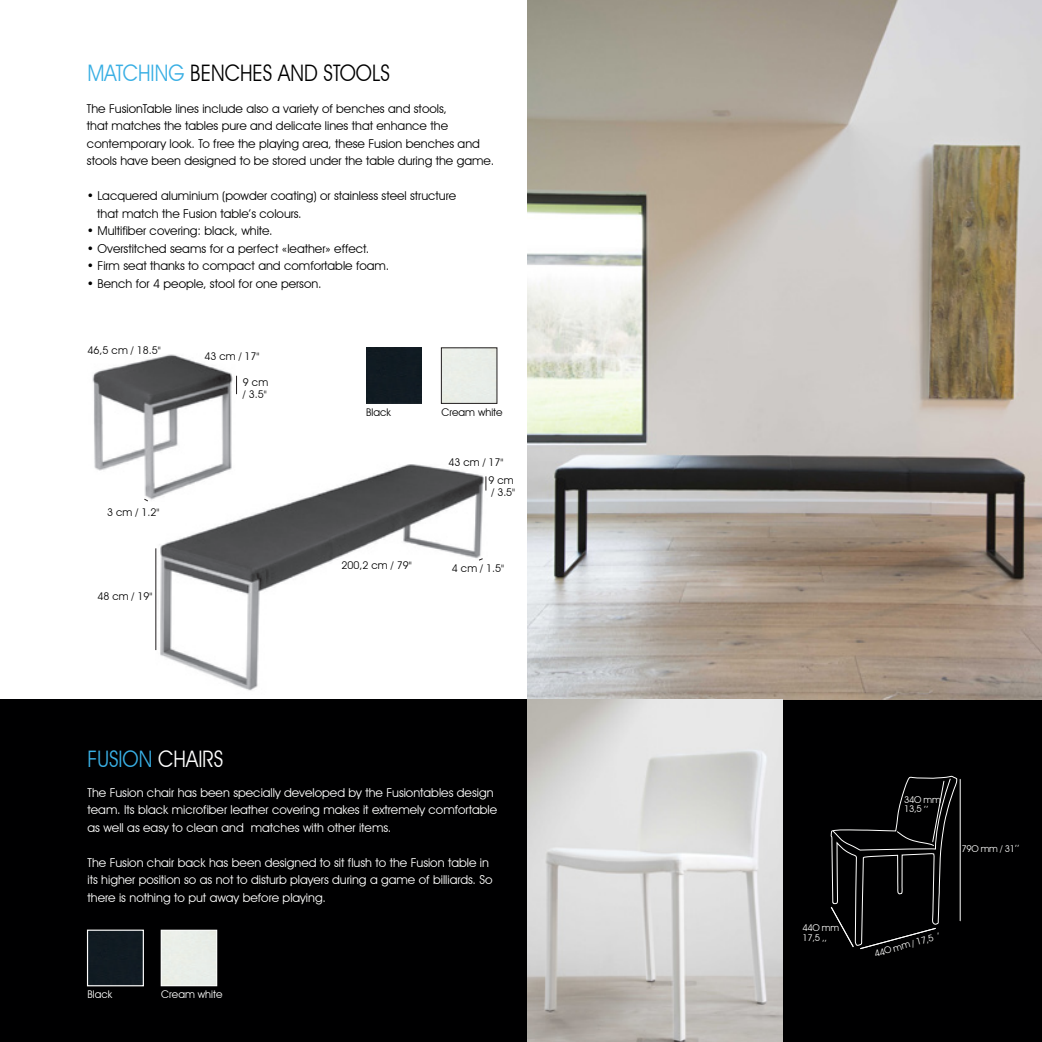
<style>
.page{position:relative;width:1042px;height:1042px;background:#fff}
.page>*{position:absolute;margin:0;border:0;box-sizing:border-box;transform-origin:0 0}
.t1{font:22.75px "Avant Garde IT Cby BT";color:#000001;scale:.9 1}
.t2{font:22.75px "Avant Garde IT Cby BT";color:#39afe4;scale:.9 1}
.t3{font:12.25px/17.5px "Avant Garde IT Cby BT";color:#000001}
.t4{font:12.25px/17.5px "Avant Garde IT Cby BT";color:#fff}
.t5{font:10.67px/11.7px "Avant Garde IT Cby BT";color:#000001}
.t6{font:10.67px "Avant Garde IT Cby BT";color:#fff}
.t7{font:9.28px/9.3px "Avant Garde IT Cby BT";letter-spacing:-.03em;color:#fff}
.s1{color:#39afe4}
.s2{color:#fff}
</style>
<div class="page">
<div style="left:0;top:700px;width:1042px;height:342px;background:#000001"></div>
<img style="left:155px;top:464px;width:332px;height:227px">
<svg style="left:485px;top:476px;width:1px;height:14px"></svg>
<svg style="left:478px;top:558px;width:5px;height:3px"></svg>
<hr style="left:156px;top:548px;width:1px;height:102px;background:#231f20">
<img style="left:92px;top:354px;width:146px;height:147px">
<svg style="left:236px;top:376px;width:1px;height:18px"></svg>
<svg style="left:144px;top:498px;width:5px;height:4px"></svg>
<div style="left:366px;top:348px;width:56px;height:55px;background:#111b22"></div>
<img style="left:528px;top:0;width:514px;height:700px">
<img style="left:528px;top:700px;width:254px;height:342px">
<div style="left:89px;top:931px;width:53px;height:53px;background:#111b22"></div>
<div style="left:87px;top:929px;width:57px;height:57px;border:1px solid #fff"></div>
<div style="left:163px;top:932px;width:52px;height:52px;background:#e9ede8"></div>
<div style="left:161px;top:930px;width:56px;height:56px;border:1px solid #fff"></div>
<img style="left:1041px;top:301px;width:1px;height:259px">
<svg style="left:830px;top:775px;width:131px;height:174px"></svg>
<p class="t1" style="left:88px;top:59px;width:337px"><span class="s1">MATCHING</span> BENCHES AND STOOLS</p>
<p class="t3" style="left:87px;top:99px;width:409px">The FusionTable lines include also a variety of benches and stools,<br>that matches the tables pure and delicate lines that enhance the contemporary look. To free the playing area, these Fusion benches and stools have been designed to be stored under the table during the game.</p>
<p class="t3" style="left:87px;top:187px;width:371px">• Lacquered aluminium (powder coating) or stainless steel structure</p>
<p class="t3" style="left:97px;top:204px;width:206px">that match the Fusion table’s colours.</p>
<p class="t3" style="left:87px;top:222px;width:187px">• Multifiber covering: black, white.</p>
<p class="t3" style="left:87px;top:239px;width:284px">• Overstitched seams for a perfect «leather» effect.</p>
<p class="t3" style="left:87px;top:257px;width:304px">• Firm seat thanks to compact and comfortable foam.</p>
<p class="t3" style="left:87px;top:274px;width:236px">• Bench for 4 people, stool for one person.</p>
<p class="t5" style="left:88px;top:344px;width:75px">46,5 cm / 18.5"</p>
<p class="t5" style="left:107px;top:506px;width:54px">3 cm / 1.2"</p>
<p class="t5" style="left:97px;top:590px;width:57px">48 cm / 19"</p>
<p class="t5" style="left:204px;top:350px;width:57px">43 cm / 17"</p>
<p class="t5" style="left:243px;top:376px;width:27px">9 cm</p>
<p class="t5" style="left:243px;top:388px;width:25px">/ 3.5"</p>
<p class="t2" style="left:88px;top:744px;width:152px">FUSION <span class="s2">CHAIRS</span></p>
<p class="t5" style="left:366px;top:406px;width:26px">Black</p>
<p class="t5" style="left:441px;top:406px;width:63px">Cream white</p>
<p class="t5" style="left:448px;top:456px;width:57px">43 cm / 17"</p>
<p class="t5" style="left:341px;top:559px;width:72px">200,2 cm / 79"</p>
<p class="t5" style="left:488px;top:474px;width:28px">9 cm / 3.5"</p>
<p class="t5" style="left:452px;top:562px;width:54px">4 cm / 1.5"</p>
<p class="t4" style="left:88px;top:783px;width:411px">The Fusion chair has been specially developed by the Fusiontables design team. Its black microfiber leather covering makes it extremely comfortable as well as easy to clean and matches with other items.</p>
<p class="t4" style="left:88px;top:853px;width:406px">The Fusion chair back has been designed to sit flush to the Fusion table in its higher position so as not to disturb players during a game of billiards. So there is nothing to put away before playing.</p>
<p class="t6" style="left:88px;top:988px;width:26px">Black</p>
<p class="t6" style="left:161px;top:988px;width:63px">Cream white</p>
<p class="t7" style="left:802px;top:923px;width:38px">44O mm<br>17,5 ,,</p>
<p class="t7" style="left:904px;top:794px;width:38px">34O mm<br>13,5</p>
<p class="t7" style="left:924px;top:799px;width:6px">,,</p>
<p class="t7" style="left:961px;top:843px;width:55px">79O mm / 31</p>
<p class="t7" style="left:1014px;top:838px;width:6px">,,</p>
<p class="t7" style="left:873px;top:949px;width:62px;rotate:-15deg">44O mm / 17,5</p>
</div>
